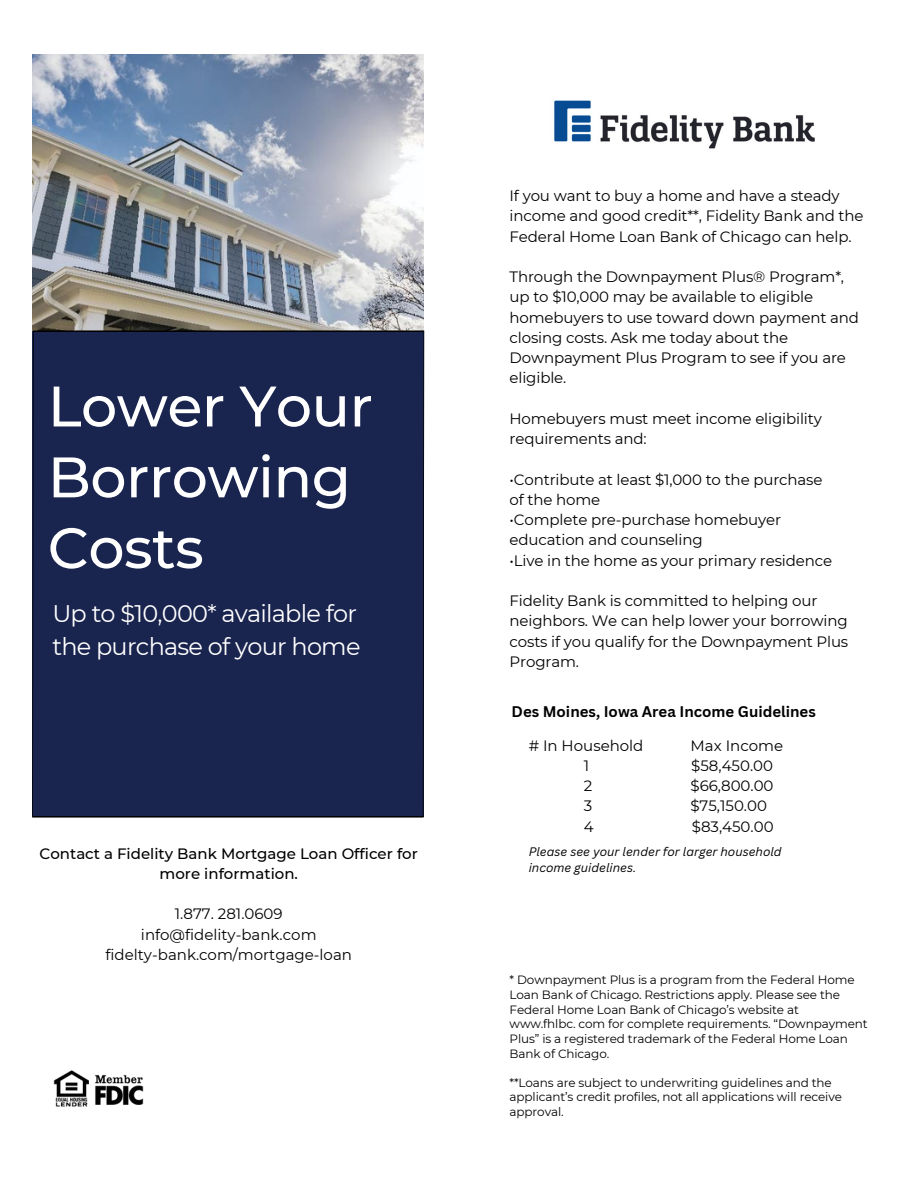
<style>
.page{position:relative;width:918px;height:1188px;background:#fff}
.page>*{position:absolute;margin:0;border:0;box-sizing:border-box;transform-origin:0 0}
.t1{font:500 57px/70.8px "Montserrat";letter-spacing:-.01em;color:#fff}
.t2{font:24px/32.7px "Montserrat";letter-spacing:-.03em;color:#fff}
.t3{font:15px/20.2px "Montserrat";letter-spacing:-.01em;color:#000}
.t4{font:500 15px/20.2px "Montserrat";color:#000;text-align:center}
.t5{font:700 15px "Canva Sans";color:#000}
.t6{font:12px/14.7px "Montserrat";letter-spacing:-.01em;color:#000}
.t7{font:italic 12px "Canva Sans";color:#000}
</style>
<div class="page">
<img style="left:32px;top:54px;width:392px;height:276px">
<div style="left:32px;top:330px;width:392px;height:488px;background:#19244f"></div>
<img style="left:554px;top:100px;width:261px;height:49px">
<img style="left:53px;top:1070px;width:91px;height:37px">
<p class="t1" style="left:48px;top:371px;width:327px">Lower Your<br>Borrowing<br>Costs</p>
<p class="t2" style="left:52px;top:597px;width:310px">Up to $10,000* available for the purchase of your home</p>
<p class="t4" style="left:40px;top:843px;width:380px">Contact a Fidelity Bank Mortgage Loan Officer for more information.</p>
<p class="t3" style="left:175px;top:904px;width:109px">1.877. 281.0609</p>
<p class="t3" style="left:141px;top:924px;width:177px">info@fidelity-bank.com</p>
<p class="t3" style="left:106px;top:944px;width:248px">fidelty-bank.com/mortgage-loan</p>
<p class="t3" style="left:510px;top:186px;width:356px">If you want to buy a home and have a steady income and good credit**, Fidelity Bank and the<br>Federal Home Loan Bank of Chicago can help.</p>
<p class="t3" style="left:510px;top:267px;width:336px">Through the Downpayment Plus® Program*,</p>
<p class="t3" style="left:510px;top:287px;width:351px">up to $10,000 may be available to eligible homebuyers to use toward down payment and closing costs. Ask me today about the Downpayment Plus Program to see if you are eligible.</p>
<p class="t3" style="left:510px;top:408px;width:314px">Homebuyers must meet income eligibility requirements and:</p>
<p class="t3" style="left:510px;top:469px;width:314px">•Contribute at least $1,000 to the purchase</p>
<p class="t3" style="left:510px;top:489px;width:92px">of the home</p>
<p class="t3" style="left:510px;top:510px;width:273px">•Complete pre-purchase homebuyer</p>
<p class="t3" style="left:510px;top:530px;width:195px">education and counseling</p>
<p class="t3" style="left:510px;top:550px;width:324px">•Live in the home as your primary residence</p>
<p class="t3" style="left:510px;top:591px;width:340px">Fidelity Bank is committed to helping our neighbors. We can help lower your borrowing costs if you qualify for the Downpayment Plus Program.</p>
<p class="t5" style="left:512px;top:701px;width:306px">Des Moines, Iowa Area Income Guidelines</p>
<p class="t3" style="left:529px;top:735px;width:116px"># In Household</p>
<p class="t3" style="left:691px;top:735px;width:94px">Max Income</p>
<p class="t3" style="left:584px;top:755px;width:7px">1</p>
<p class="t3" style="left:691px;top:755px;width:83px">$58,450.00</p>
<p class="t3" style="left:584px;top:776px;width:10px">2</p>
<p class="t3" style="left:690px;top:776px;width:85px">$66,800.00</p>
<p class="t3" style="left:584px;top:796px;width:10px">3</p>
<p class="t3" style="left:690px;top:796px;width:78px">$75,150.00</p>
<p class="t3" style="left:584px;top:816px;width:11px">4</p>
<p class="t3" style="left:692px;top:816px;width:83px">$83,450.00</p>
<p class="t7" style="left:529px;top:844px;width:254px">Please see your lender for larger household</p>
<p class="t7" style="left:529px;top:860px;width:109px">income guidelines.</p>
<p class="t6" style="left:510px;top:973px;width:347px">* Downpayment Plus is a program from the Federal Home<br>Loan Bank of Chicago. Restrictions apply. Please see the<br>Federal Home Loan Bank of Chicago’s website at</p>
<p class="t6" style="left:510px;top:1017px;width:360px">www.fhlbc. com for complete requirements. “Downpayment<br>Plus” is a registered trademark of the Federal Home Loan<br>Bank of Chicago.</p>
<p class="t6" style="left:510px;top:1075px;width:334px">**Loans are subject to underwriting guidelines and the applicant’s credit profiles, not all applications will receive approval.</p>
</div>
